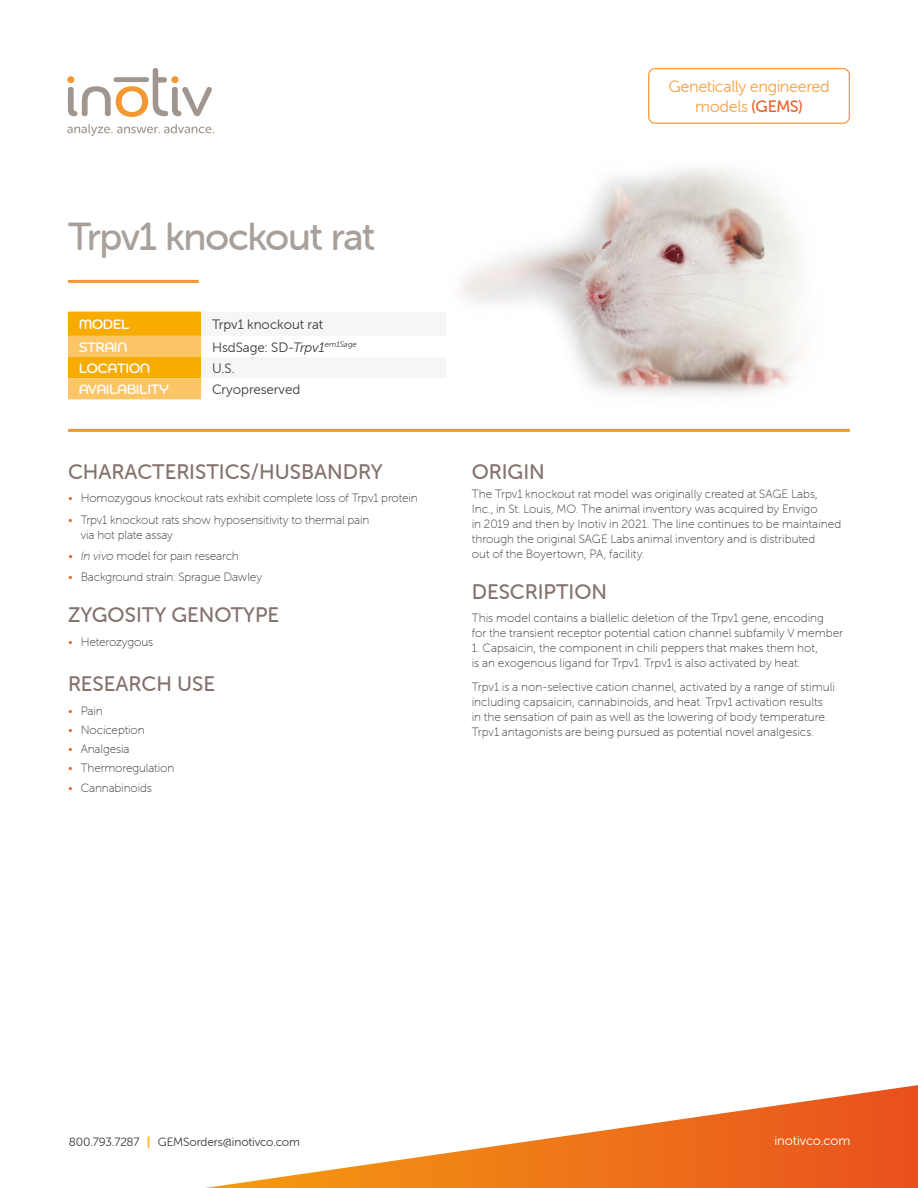
<style>
.page{position:relative;width:918px;height:1188px;background:#fff}
.page>*{position:absolute;margin:0;border:0;box-sizing:border-box;transform-origin:0 0}
.t1{font:39px "Museo Sans Rounded 500";letter-spacing:-.04em;color:#a9a09a}
.t2{font:21px "Museo Sans Rounded 500";color:#84726d}
.t3{font:16.5px/19.5px "Museo Sans Rounded 300";letter-spacing:-.025em;color:#f6a349;text-align:center}
.t4{font:13.5px "Museo Sans Rounded 300";color:#3c3c3b}
.t5{font:500 13.5px "Chennai";color:#fff}
.t6{font:13.2px "Museo Sans Rounded 300";color:#fff}
.t7{font:12px/15px "Museo Sans Rounded 100";color:#3c3c3b}
.t8{font:12px "Museo Sans Rounded 300";letter-spacing:-.01em;color:#3c3c3b}
.s1{font-style:italic}
.s2{color:#ec6330}
.s3{font-style:italic;color:#ec6330}
.s4{font-family:"Museo Sans Rounded 500";color:#ec6330}
.s5{font-family:"Museo Sans Rounded 900";color:#fab42f}
</style>
<div class="page">
<svg style="left:205px;top:1085px;width:713px;height:103px"></svg>
<img style="left:461px;top:168px;width:342px;height:227px">
<svg style="left:67px;top:68px;width:147px;height:68px"></svg>
<div style="left:648px;top:68px;width:202px;height:56px;border:1px solid #f49833;border-radius:6px"></div>
<hr style="left:68px;top:280px;width:131px;height:3px;background:#f49833">
<svg style="left:68px;top:312px;width:134px;height:87px;background:#f9b732"></svg>
<hr style="left:68px;top:429px;width:782px;height:3px;background:#f49833">
<h1 class="t1" style="left:68px;top:215px;width:309px">Trpv1 knockout rat</h1>
<p class="t5" style="left:79px;top:315px;width:52px">MODEL</p>
<p class="t4" style="left:212px;top:317px;width:113px">Trpv1 knockout rat</p>
<p class="t5" style="left:79px;top:338px;width:50px">STRAIN</p>
<p class="t4" style="left:212px;top:340px;width:146px">HsdSage: SD<span class="s1">-Trpv1</span><sup>em1Sage</sup></p>
<p class="t5" style="left:79px;top:359px;width:73px">LOCATION</p>
<p class="t4" style="left:212px;top:361px;width:24px">U.S.</p>
<p class="t5" style="left:79px;top:381px;width:91px">AVAILABILITY</p>
<p class="t4" style="left:212px;top:382px;width:90px">Cryopreserved</p>
<h2 class="t2" style="left:68px;top:460px;width:316px">CHARACTERISTICS/HUSBANDRY</h2>
<p class="t7" style="left:68px;top:491px;width:351px"><span class="s2">•</span> Homozygous knockout rats exhibit complete loss of Trpv1 protein</p>
<p class="t7" style="left:81px;top:512px;width:290px;text-indent:-13px"><span class="s2">•</span> Trpv1 knockout rats show hyposensitivity to thermal pain via hot plate assay</p>
<p class="t7" style="left:68px;top:548px;width:172px"><span class="s3">•</span> <span class="s1">In vivo</span> model for pain research</p>
<p class="t7" style="left:68px;top:570px;width:196px"><span class="s2">•</span> Background strain: Sprague Dawley</p>
<h2 class="t2" style="left:68px;top:604px;width:213px">ZYGOSITY GENOTYPE</h2>
<p class="t7" style="left:68px;top:634px;width:87px"><span class="s2">•</span> Heterozygous</p>
<h2 class="t2" style="left:68px;top:672px;width:149px">RESEARCH USE</h2>
<p class="t7" style="left:68px;top:703px;width:36px"><span class="s2">•</span> Pain</p>
<p class="t7" style="left:68px;top:722px;width:78px"><span class="s2">•</span> Nociception</p>
<p class="t7" style="left:68px;top:742px;width:63px"><span class="s2">•</span> Analgesia</p>
<p class="t7" style="left:68px;top:761px;width:108px"><span class="s2">•</span> Thermoregulation</p>
<p class="t7" style="left:68px;top:780px;width:85px"><span class="s2">•</span> Cannabinoids</p>
<h3 class="t3" style="left:668px;top:77px;width:163px">Genetically engineered models <span class="s4">(GEMS)</span></h3>
<h2 class="t2" style="left:472px;top:460px;width:75px">ORIGIN</h2>
<p class="t7" style="left:472px;top:486px;width:371px">The Trpv1 knockout rat model was originally created at SAGE Labs, Inc., in St. Louis, MO. The animal inventory was acquired by Envigo<br>in 2019 and then by Inotiv in 2021. The line continues to be maintained through the original SAGE Labs animal inventory and is distributed<br>out of the Boyertown, PA, facility.</p>
<h2 class="t2" style="left:472px;top:580px;width:137px">DESCRIPTION</h2>
<p class="t7" style="left:472px;top:611px;width:373px">This model contains a biallelic deletion of the Trpv1 gene, encoding<br>for the transient receptor potential cation channel subfamily V member</p>
<p class="t7" style="left:472px;top:641px;width:348px">1. Capsaicin, the component in chili peppers that makes them hot, is an exogenous ligand for Trpv1. Trpv1 is also activated by heat.</p>
<p class="t7" style="left:472px;top:679px;width:365px">Trpv1 is a non-selective cation channel, activated by a range of stimuli including capsaicin, cannabinoids, and heat. Trpv1 activation results in the sensation of pain as well as the lowering of body temperature.<br>Trpv1 antagonists are being pursued as potential novel analgesics.</p>
<p class="t8" style="left:69px;top:1136px;width:233px">800.793.7287 <span class="s5">|</span> GEMSorders@inotivco.com</p>
<p class="t6" style="left:774px;top:1133px;width:78px">inotivco.com</p>
</div>
